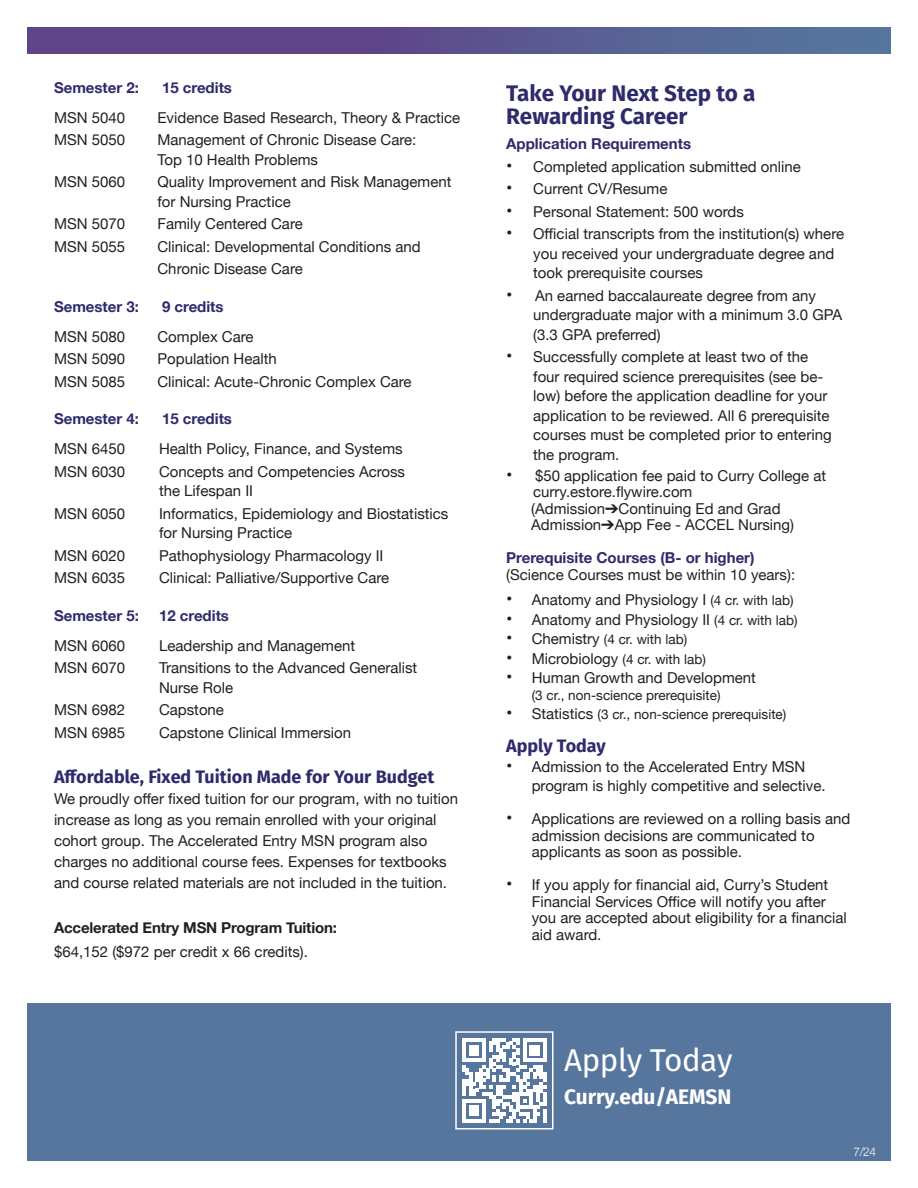
<style>
.page{position:relative;width:918px;height:1188px;background:#fff}
.page>*{position:absolute;margin:0;border:0;box-sizing:border-box;transform-origin:0 0}
.t1{font:31.5px "Fira Sans";letter-spacing:-.01em;color:#fff}
.t2{font:700 22.5px "Fira Sans";color:#2d2b6b}
.t3{font:700 21px "Fira Sans";color:#fff}
.t4{font:700 18px "Fira Sans";color:#2d2b6b}
.t5{font:15px/19.5px "Helvetica Neue";color:#231f20}
.t6{font:700 15px "Helvetica Neue";color:#2d2b6b}
.t7{font:700 15px "Helvetica Neue";letter-spacing:-.01em;color:#231f20}
.t8{font:13.5px "Helvetica Neue";color:#231f20}
.t9{font:300 12px "Helvetica Neue";color:#fff}
.s1{font-size:18px}
.s2{font-size:13.5px}
.s3{font-size:15px}
</style>
<div class="page">
<div style="left:27px;top:1003px;width:864px;height:158px;background:#56769d"></div>
<div style="left:25px;top:27px;width:868px;height:27px;background:#5f4488"></div>
<div style="left:374px;top:27px;width:517px;height:27px;background:linear-gradient(to right,#5e4889,#557b9f)"></div>
<svg style="left:462px;top:1038px;width:84px;height:84px"></svg>
<div style="left:455px;top:1031px;width:99px;height:99px;border:2px solid #fff"></div>
<div style="left:891px;top:0;width:27px;height:1188px;background:#fff"></div>
<p class="t6" style="left:54px;top:76px;width:87px">Semester 2:</p>
<p class="t6" style="left:162px;top:76px;width:72px">15 credits</p>
<p class="t5" style="left:54px;top:108px;width:73px">MSN 5040</p>
<p class="t5" style="left:158px;top:108px;width:304px">Evidence Based Research, Theory &amp; Practice</p>
<p class="t5" style="left:54px;top:131px;width:73px">MSN 5050</p>
<p class="t5" style="left:158px;top:131px;width:260px">Management of Chronic Disease Care:<br>Top 10 Health Problems</p>
<p class="t5" style="left:54px;top:173px;width:73px">MSN 5060</p>
<p class="t5" style="left:158px;top:173px;width:296px">Quality Improvement and Risk Management</p>
<p class="t5" style="left:158px;top:192px;width:135px">for Nursing Practice</p>
<p class="t5" style="left:54px;top:215px;width:73px">MSN 5070</p>
<p class="t5" style="left:158px;top:215px;width:147px">Family Centered Care</p>
<p class="t5" style="left:54px;top:237px;width:73px">MSN 5055</p>
<p class="t5" style="left:158px;top:237px;width:265px">Clinical: Developmental Conditions and</p>
<p class="t5" style="left:158px;top:260px;width:147px">Chronic Disease Care</p>
<p class="t6" style="left:54px;top:295px;width:87px">Semester 3:</p>
<p class="t6" style="left:162px;top:295px;width:63px">9 credits</p>
<p class="t5" style="left:54px;top:327px;width:73px">MSN 5080</p>
<p class="t5" style="left:158px;top:327px;width:98px">Complex Care</p>
<p class="t5" style="left:54px;top:350px;width:73px">MSN 5090</p>
<p class="t5" style="left:158px;top:350px;width:121px">Population Health</p>
<p class="t5" style="left:54px;top:372px;width:73px">MSN 5085</p>
<p class="t5" style="left:158px;top:372px;width:256px">Clinical: Acute-Chronic Complex Care</p>
<p class="t6" style="left:54px;top:407px;width:87px">Semester 4:</p>
<p class="t6" style="left:162px;top:407px;width:72px">15 credits</p>
<p class="t5" style="left:54px;top:440px;width:73px">MSN 6450</p>
<p class="t5" style="left:159px;top:440px;width:245px">Health Policy, Finance, and Systems</p>
<p class="t5" style="left:54px;top:462px;width:73px">MSN 6030</p>
<p class="t5" style="left:159px;top:462px;width:248px">Concepts and Competencies Across</p>
<p class="t5" style="left:159px;top:482px;width:96px">the Lifespan II</p>
<p class="t5" style="left:54px;top:504px;width:73px">MSN 6050</p>
<p class="t5" style="left:159px;top:504px;width:291px">Informatics, Epidemiology and Biostatistics</p>
<p class="t5" style="left:159px;top:524px;width:135px">for Nursing Practice</p>
<p class="t5" style="left:54px;top:546px;width:73px">MSN 6020</p>
<p class="t5" style="left:159px;top:546px;width:226px">Pathophysiology Pharmacology II</p>
<p class="t5" style="left:54px;top:569px;width:73px">MSN 6035</p>
<p class="t5" style="left:159px;top:569px;width:232px">Clinical: Palliative/Supportive Care</p>
<p class="t6" style="left:54px;top:604px;width:87px">Semester 5:</p>
<p class="t6" style="left:159px;top:604px;width:72px">12 credits</p>
<p class="t5" style="left:54px;top:636px;width:73px">MSN 6060</p>
<p class="t5" style="left:159px;top:636px;width:198px">Leadership and Management</p>
<p class="t5" style="left:54px;top:659px;width:73px">MSN 6070</p>
<p class="t5" style="left:159px;top:659px;width:260px">Transitions to the Advanced Generalist</p>
<p class="t5" style="left:159px;top:678px;width:76px">Nurse Role</p>
<p class="t5" style="left:54px;top:701px;width:73px">MSN 6982</p>
<p class="t5" style="left:159px;top:701px;width:67px">Capstone</p>
<p class="t5" style="left:54px;top:723px;width:73px">MSN 6985</p>
<p class="t5" style="left:159px;top:723px;width:194px">Capstone Clinical Immersion</p>
<p class="t4" style="left:54px;top:761px;width:382px">Affordable, Fixed Tuition Made for Your Budget</p>
<p class="t5" style="left:54px;top:789px;width:406px;line-height:21px">We proudly offer fixed tuition for our program, with no tuition increase as long as you remain enrolled with your original</p>
<p class="t5" style="left:54px;top:831px;width:395px;line-height:21px">cohort group. The Accelerated Entry MSN program also charges no additional course fees. Expenses for textbooks and course related materials are not included in the tuition.</p>
<p class="t7" style="left:54px;top:916px;width:285px">Accelerated Entry MSN Program Tuition:</p>
<p class="t5" style="left:54px;top:942px;width:255px">$64,152 ($972 per credit x 66 credits).</p>
<p class="t2" style="left:506px;top:74px;width:251px">Take Your Next Step to a</p>
<p class="t2" style="left:506px;top:97px;width:183px">Rewarding Career</p>
<p class="t6" style="left:506px;top:132px;width:186px">Application Requirements</p>
<p class="t5" style="left:506px;top:157px;width:296px"><span class="s1">•</span> Completed application submitted online</p>
<p class="t5" style="left:506px;top:180px;width:163px"><span class="s1">•</span> Current CV/Resume</p>
<p class="t5" style="left:506px;top:202px;width:239px"><span class="s1">•</span> Personal Statement: 500 words</p>
<p class="t5" style="left:533px;top:225px;width:312px;text-indent:-27px"><span class="s1">•</span> Official transcripts from the institution(s) where you received your undergraduate degree and took prerequisite courses</p>
<p class="t5" style="left:533px;top:286px;width:310px;text-indent:-27px"><span class="s1">•</span> An earned baccalaureate degree from any undergraduate major with a minimum 3.0 GPA (3.3 GPA preferred)</p>
<p class="t5" style="left:533px;top:348px;width:300px;text-indent:-27px"><span class="s1">•</span> Successfully complete at least two of the four required science prerequisites (see be&shy;low) before the application deadline for your application to be reviewed. All 6 prerequisite courses must be completed prior to entering the program.</p>
<p class="t5" style="left:533px;top:468px;width:294px;line-height:16.5px;text-indent:-27px"><span class="s1">•</span> $50 application fee paid to Curry College at curry.estore.flywire.com</p>
<p class="t5" style="left:531px;top:499px;width:251px">(Admission➔Continuing Ed and Grad</p>
<p class="t5" style="left:531px;top:516px;width:264px">Admission➔App Fee - ACCEL Nursing)</p>
<p class="t6" style="left:506px;top:546px;width:250px">Prerequisite Courses (B- or higher)</p>
<p class="t5" style="left:506px;top:565px;width:290px">(Science Courses must be within 10 years):</p>
<p class="t5" style="left:506px;top:591px;width:289px"><span class="s1">•</span> Anatomy and Physiology I <span class="s2">(4 cr. with lab)</span></p>
<p class="t5" style="left:506px;top:610px;width:293px"><span class="s1">•</span> Anatomy and Physiology II <span class="s2">(4 cr. with lab)</span></p>
<p class="t8" style="left:506px;top:630px;width:182px"><span class="s1">•</span> <span class="s3">Chemistry</span> (4 cr. with lab)</p>
<p class="t8" style="left:506px;top:649px;width:201px"><span class="s1">•</span> <span class="s3">Microbiology</span> (4 cr. with lab)</p>
<p class="t5" style="left:506px;top:669px;width:251px"><span class="s1">•</span> Human Growth and Development</p>
<p class="t8" style="left:532px;top:685px;width:190px">(3 cr., non-science prerequisite)</p>
<p class="t8" style="left:506px;top:705px;width:282px"><span class="s1">•</span> <span class="s3">Statistics</span> (3 cr., non-science prerequisite)</p>
<p class="t4" style="left:506px;top:731px;width:101px">Apply Today</p>
<p class="t5" style="left:506px;top:757px;width:301px"><span class="s1">•</span> Admission to the Accelerated Entry MSN</p>
<p class="t5" style="left:532px;top:777px;width:295px">program is highly competitive and selective.</p>
<p class="t5" style="left:532px;top:811px;width:320px;line-height:16.5px;text-indent:-26px"><span class="s1">•</span> Applications are reviewed on a rolling basis and admission decisions are communicated to</p>
<p class="t5" style="left:532px;top:843px;width:212px">applicants as soon as possible.</p>
<p class="t5" style="left:506px;top:876px;width:323px"><span class="s1">•</span> If you apply for financial aid, Curry’s Student</p>
<p class="t5" style="left:532px;top:894px;width:317px;line-height:16.5px">Financial Services Office will notify you after you are accepted about eligibility for a financial aid award.</p>
<p class="t1" style="left:564px;top:1036px;width:170px">Apply Today</p>
<p class="t3" style="left:564px;top:1079px;width:169px">Curry.edu/AEMSN</p>
<p class="t9" style="left:854px;top:1142px;width:24px">7/24</p>
</div>
